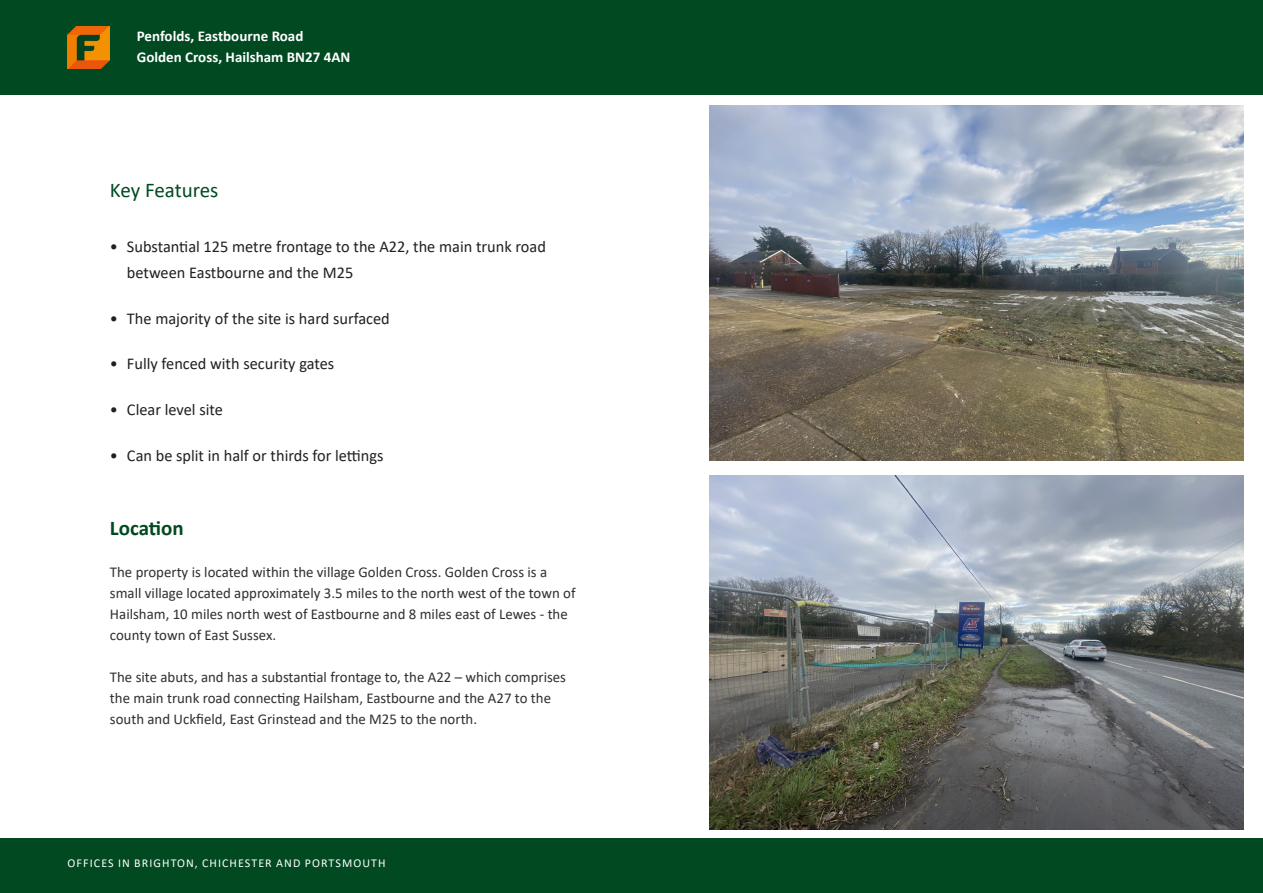
<style>
.page{position:relative;width:1263px;height:893px;background:#fff}
.page>*{position:absolute;margin:0;border:0;box-sizing:border-box;transform-origin:0 0}
.Flude_-_Sub_Header{font:21px "Calibri";letter-spacing:-.005em;color:#004921}
.t1{font:700 21px "Calibri";color:#004921}
.t2{font:16.5px/25.5px "Calibri";color:#231f20}
.Flude_-_Standard_Paragraph_Text{font:15px/21px "Calibri";color:#312f30}
.t3{font:700 15px "Calibri";color:#fff}
.t4{font:12px "Calibri";letter-spacing:.09em;color:#fff}
</style>
<div class="page">
<div style="left:0;top:0;width:1263px;height:95px;background:#004921"></div>
<img style="left:67px;top:26px;width:43px;height:42px">
<div style="left:0;top:838px;width:1263px;height:55px;background:#004921"></div>
<img style="left:709px;top:106px;width:534px;height:354px">
<img style="left:709px;top:475px;width:534px;height:355px">
<p class="t3" style="left:137px;top:26px;width:168px">Penfolds, Eastbourne Road</p>
<p class="t3" style="left:137px;top:47px;width:215px">Golden Cross, Hailsham BN27 4AN</p>
<p class="Flude_-_Sub_Header" style="left:110px;top:175px;width:110px">Key Features</p>
<p class="t2" style="left:127px;top:234px;width:420px;text-indent:-17px">• Substantial 125 metre frontage to the A22, the main trunk road between Eastbourne and the M25</p>
<p class="t2" style="left:110px;top:305px;width:281px">• The majority of the site is hard surfaced</p>
<p class="t2" style="left:110px;top:351px;width:226px">• Fully fenced with security gates</p>
<p class="t2" style="left:110px;top:397px;width:114px">• Clear level site</p>
<p class="t2" style="left:110px;top:442px;width:275px">• Can be split in half or thirds for lettings</p>
<p class="t1" style="left:110px;top:513px;width:75px">Location</p>
<p class="Flude_-_Standard_Paragraph_Text" style="left:110px;top:561px;width:467px">The property is located within the village Golden Cross. Golden Cross is a small village located approximately 3.5 miles to the north west of the town of Hailsham, 10 miles north west of Eastbourne and 8 miles east of Lewes - the county town of East Sussex.</p>
<p class="Flude_-_Standard_Paragraph_Text" style="left:110px;top:666px;width:458px">The site abuts, and has a substantial frontage to, the A22 – which comprises the main trunk road connecting Hailsham, Eastbourne and the A27 to the south and Uckfield, East Grinstead and the M25 to the north.</p>
<p class="t4" style="left:68px;top:855px;width:319px">OFFICES IN BRIGHTON, CHICHESTER AND PORTSMOUTH</p>
</div>
